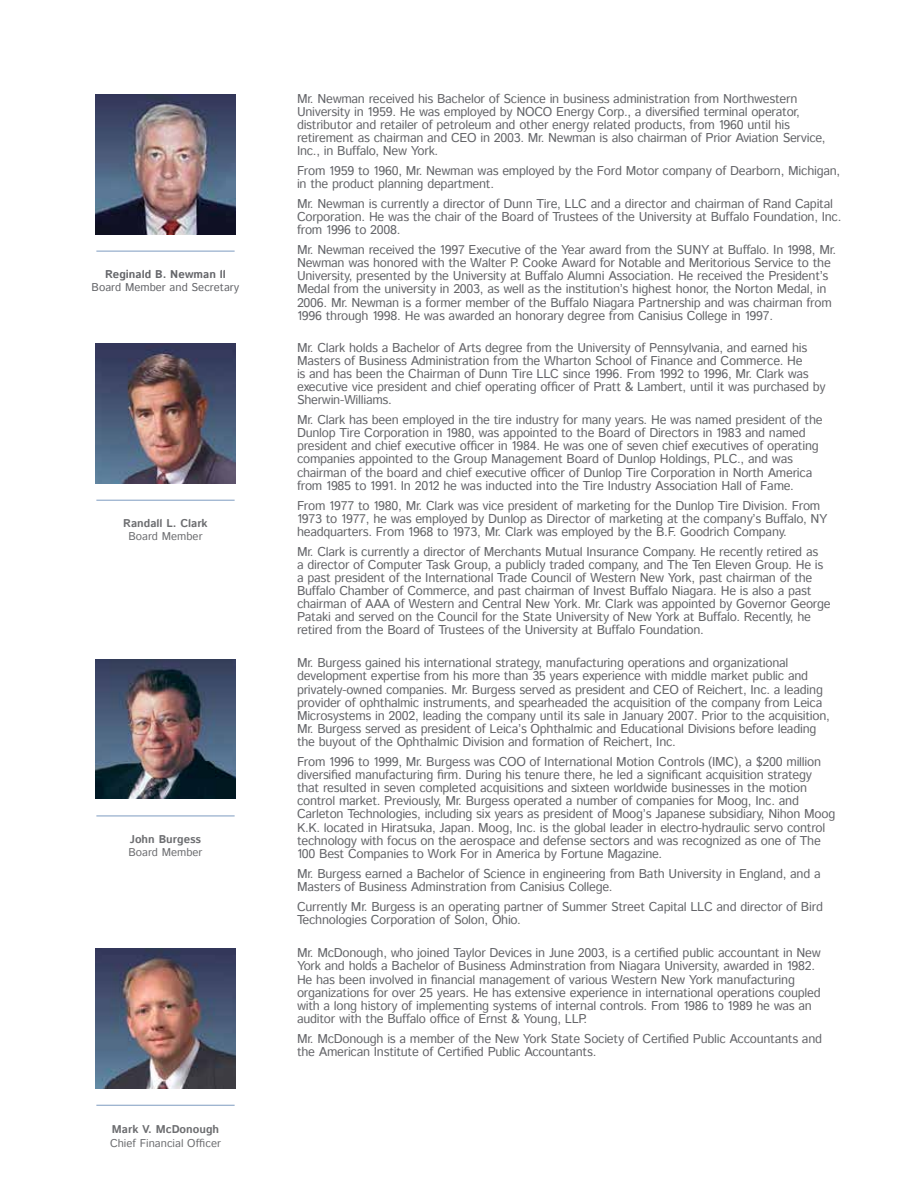
<style>
.page{position:relative;width:918px;height:1188px;background:#fff}
.page>*{position:absolute;margin:0;border:0;box-sizing:border-box;transform-origin:0 0}
.t1{font:12.75px/13px "Istok Web";letter-spacing:-.02em;color:#646569}
.t2{font:11.25px "Istok Web";color:#6d6e71}
.t3{font:700 11.25px "Istok Web";color:#6d6e71}
.t4{font:11.25px "Istok Web";color:#646569}
.t5{font:700 11.25px "Istok Web";color:#646569}
</style>
<div class="page">
<hr style="left:96px;top:251px;width:139px;height:1px;background:#7e9bc0">
<img style="left:96px;top:94px;width:139px;height:140px">
<hr style="left:96px;top:500px;width:139px;height:1px;background:#7e9bc0">
<img style="left:96px;top:343px;width:139px;height:140px">
<hr style="left:96px;top:816px;width:139px;height:1px;background:#7e9bc0">
<img style="left:96px;top:659px;width:139px;height:140px">
<hr style="left:96px;top:1105px;width:139px;height:1px;background:#7e9bc0">
<img style="left:96px;top:948px;width:139px;height:140px">
<p class="t5" style="left:105px;top:267px;width:122px">Reginald B. Newman ll</p>
<p class="t4" style="left:92px;top:280px;width:149px">Board Member and Secretary</p>
<p class="t3" style="left:123px;top:516px;width:86px">Randall L. Clark</p>
<p class="t2" style="left:128px;top:529px;width:76px">Board Member</p>
<p class="t3" style="left:130px;top:831px;width:73px">John Burgess</p>
<p class="t2" style="left:128px;top:845px;width:76px">Board Member</p>
<p class="t3" style="left:112px;top:1122px;width:109px">Mark V. McDonough</p>
<p class="t2" style="left:110px;top:1136px;width:112px">Chief Financial Officer</p>
<p class="t1" style="left:297px;top:92px;width:530px">Mr. Newman received his Bachelor of Science in business administration from Northwestern University in 1959. He was employed by NOCO Energy Corp., a diversified terminal operator, distributor and retailer of petroleum and other energy related products, from 1960 until his retirement as chairman and CEO in 2003. Mr. Newman is also chairman of Prior Aviation Service, Inc., in Buffalo, New York.</p>
<p class="t1" style="left:297px;top:165px;width:545px">From 1959 to 1960, Mr. Newman was employed by the Ford Motor company of Dearborn, Michigan, in the product planning department.</p>
<p class="t1" style="left:297px;top:198px;width:546px">Mr. Newman is currently a director of Dunn Tire, LLC and a director and chairman of Rand Capital<br>Corporation. He was the chair of the Board of Trustees of the University at Buffalo Foundation, Inc. from 1996 to 2008.</p>
<p class="t1" style="left:297px;top:244px;width:541px">Mr. Newman received the 1997 Executive of the Year award from the SUNY at Buffalo. In 1998, Mr.<br>Newman was honored with the Walter P. Cooke Award for Notable and Meritorious Service to the University, presented by the University at Buffalo Alumni Association. He received the President’s Medal from the university in 2003, as well as the institution’s highest honor, the Norton Medal, in 2006. Mr. Newman is a former member of the Buffalo Niagara Partnership and was chairman from 1996 through 1998. He was awarded an honorary degree from Canisius College in 1997.</p>
<p class="t1" style="left:297px;top:342px;width:530px">Mr. Clark holds a Bachelor of Arts degree from the University of Pennsylvania, and earned his Masters of Business Administration from the Wharton School of Finance and Commerce. He<br>is and has been the Chairman of Dunn Tire LLC since 1996. From 1992 to 1996, Mr. Clark was executive vice president and chief operating officer of Pratt &amp; Lambert, until it was purchased by Sherwin-Williams.</p>
<p class="t1" style="left:297px;top:414px;width:527px">Mr. Clark has been employed in the tire industry for many years. He was named president of the Dunlop Tire Corporation in 1980, was appointed to the Board of Directors in 1983 and named president and chief executive officer in 1984. He was one of seven chief executives of operating companies appointed to the Group Management Board of Dunlop Holdings, PLC., and was chairman of the board and chief executive officer of Dunlop Tire Corporation in North America from 1985 to 1991. In 2012 he was inducted into the Tire Industry Association Hall of Fame.</p>
<p class="t1" style="left:297px;top:499px;width:532px">From 1977 to 1980, Mr. Clark was vice president of marketing for the Dunlop Tire Division. From<br>1973 to 1977, he was employed by Dunlop as Director of marketing at the company’s Buffalo, NY headquarters. From 1968 to 1973, Mr. Clark was employed by the B.F. Goodrich Company.</p>
<p class="t1" style="left:297px;top:545px;width:535px">Mr. Clark is currently a director of Merchants Mutual Insurance Company. He recently retired as<br>a director of Computer Task Group, a publicly traded company, and The Ten Eleven Group. He is a past president of the International Trade Council of Western New York, past chairman of the Buffalo Chamber of Commerce, and past chairman of Invest Buffalo Niagara. He is also a past chairman of AAA of Western and Central New York. Mr. Clark was appointed by Governor George Pataki and served on the Council for the State University of New York at Buffalo. Recently, he retired from the Board of Trustees of the University at Buffalo Foundation.</p>
<p class="t1" style="left:297px;top:657px;width:534px">Mr. Burgess gained his international strategy, manufacturing operations and organizational development expertise from his more than 35 years experience with middle market public and privately-owned companies. Mr. Burgess served as president and CEO of Reichert, Inc. a leading provider of ophthalmic instruments, and spearheaded the acquisition of the company from Leica Microsystems in 2002, leading the company until its sale in January 2007. Prior to the acquisition, Mr. Burgess served as president of Leica’s Ophthalmic and Educational Divisions before leading the buyout of the Ophthalmic Division and formation of Reichert, Inc.</p>
<p class="t1" style="left:297px;top:756px;width:540px">From 1996 to 1999, Mr. Burgess was COO of International Motion Controls (IMC), a $200 million diversified manufacturing firm. During his tenure there, he led a significant acquisition strategy that resulted in seven completed acquisitions and sixteen worldwide businesses in the motion control market. Previously, Mr. Burgess operated a number of companies for Moog, Inc. and Carleton Technologies, including six years as president of Moog’s Japanese subsidiary, Nihon Moog K.K. located in Hiratsuka, Japan. Moog, Inc. is the global leader in electro-hydraulic servo control technology with focus on the aerospace and defense sectors and was recognized as one of The 100 Best Companies to Work For in America by Fortune Magazine.</p>
<p class="t1" style="left:297px;top:867px;width:525px">Mr. Burgess earned a Bachelor of Science in engineering from Bath University in England, and a<br>Masters of Business Adminstration from Canisius College.</p>
<p class="t1" style="left:297px;top:900px;width:528px">Currently Mr. Burgess is an operating partner of Summer Street Capital LLC and director of Bird<br>Technologies Corporation of Solon, Ohio.</p>
<p class="t1" style="left:297px;top:947px;width:525px">Mr. McDonough, who joined Taylor Devices in June 2003, is a certified public accountant in New York and holds a Bachelor of Business Adminstration from Niagara University, awarded in 1982.<br>He has been involved in financial management of various Western New York manufacturing organizations for over 25 years. He has extensive experience in international operations coupled with a long history of implementing systems of internal controls. From 1986 to 1989 he was an auditor with the Buffalo office of Ernst &amp; Young, LLP.</p>
<p class="t1" style="left:297px;top:1033px;width:527px">Mr. McDonough is a member of the New York State Society of Certified Public Accountants and the American Institute of Certified Public Accountants.</p>
</div>
